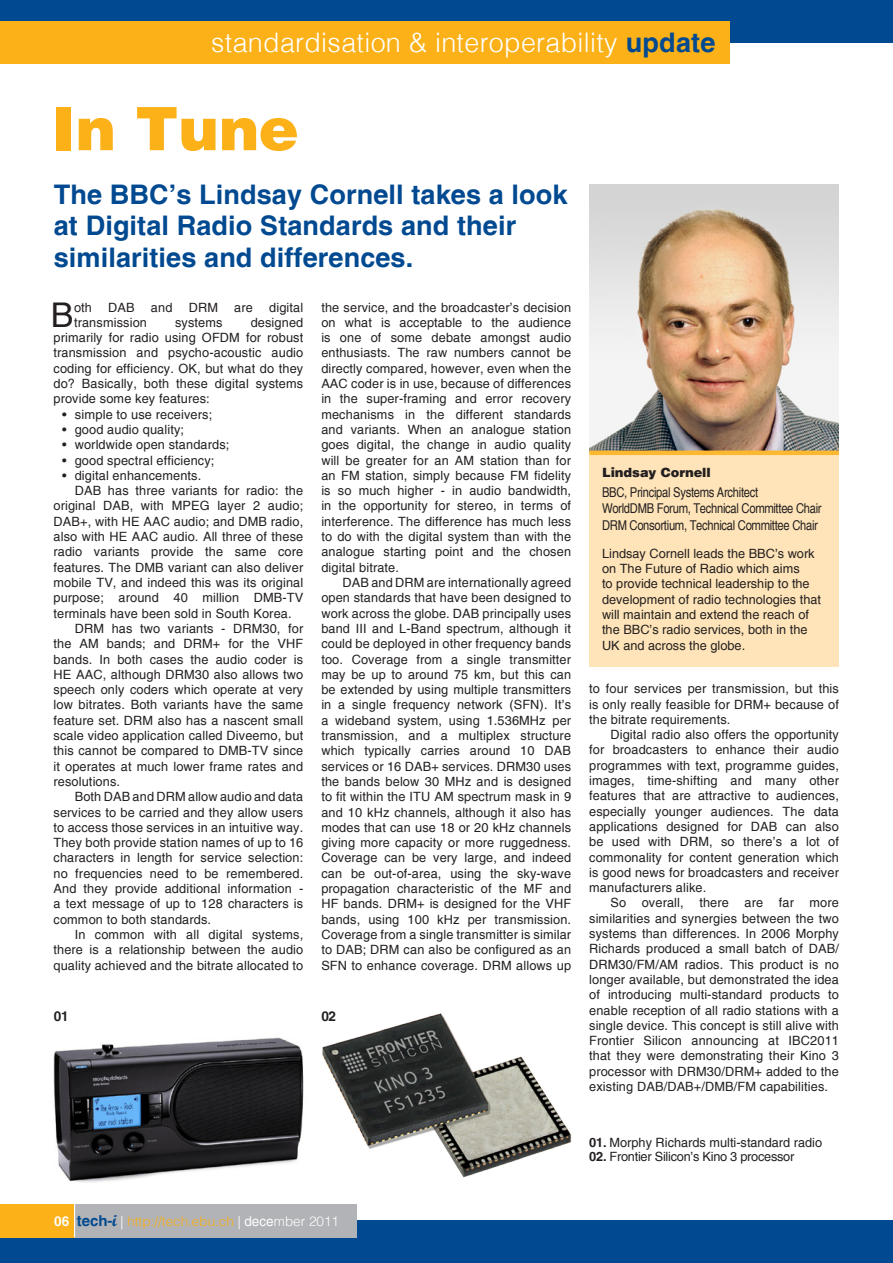
<style>
.page{position:relative;width:893px;height:1263px;background:#fff}
.page>*{position:absolute;margin:0;border:0;box-sizing:border-box;transform-origin:0 0}
.bullet{font:900 60px "Helvetica";color:#fbb117}
.para1{font:34.05px "Helvetica";color:#231f20}
.bullet-2{font:700 27px/31.5px "Helvetica";letter-spacing:.005em;color:#014990}
.t1{font:300 27px "Helvetica";letter-spacing:.01em;color:#fff}
.para_2{font:condensed 13.5px "Helvetica";letter-spacing:-.02em;color:#231f20}
.t2{font:300 13.5px "Helvetica";color:#fbb117}
.bullet-3{font:700 13.5px "Helvetica";color:#231f20}
.para_2-2{font:12.75px/15.3px "Helvetica";letter-spacing:.01em;color:#231f20;text-align:justify}
.para1-2{font:12.75px/15.3px "Helvetica";letter-spacing:.01em;color:#231f20;text-align:justify}
.numbers{font:12.75px/15.3px "Helvetica";color:#231f20}
.bullet-4{font:12.75px "Helvetica";color:#231f20}
.bullet-5{font:12.75px "Helvetica";letter-spacing:-.02em;color:#231f20}
.para_2-3{font:900 12.75px "Helvetica";color:#231f20}
.s1{font-weight:700;color:#014990}
.s2{font-weight:700}
.s3{font-weight:700;color:#fff}
.s4{font-weight:700;font-size:15px;color:#014990}
.s5{font-family:"Script MT Bold";font-weight:400;font-size:18px;color:#014990}
.s6{color:#fff}
.s7{font-weight:400;color:#fff}
</style>
<div class="page">
<div style="left:0;top:1220px;width:893px;height:43px;background:#014990"></div>
<div style="left:0;top:0;width:893px;height:42px;background:#014990"></div>
<div style="left:0;top:21px;width:730px;height:43px;background:#fbb117"></div>
<div style="left:74px;top:1204px;width:282px;height:33px;background:#b2b3b7"></div>
<div style="left:0;top:1204px;width:74px;height:33px;background:#fbb117"></div>
<hr style="left:74px;top:1204px;width:1px;height:33px;background:#fff">
<img style="left:53px;top:1037px;width:251px;height:146px">
<img style="left:322px;top:1013px;width:249px;height:165px">
<div style="left:589px;top:455px;width:250px;height:212px;background:#fee4b8"></div>
<img style="left:589px;top:184px;width:250px;height:267px">
<hr style="left:589px;top:451px;width:250px;height:4px;background:#fdb831">
<p class="t1" style="left:211px;top:26px;width:506px">standardisation &amp; interoperability <span class="s1">update</span></p>
<p class="bullet" style="left:52px;top:90px;width:248px">In Tune</p>
<p class="bullet-2" style="left:54px;top:180px;width:515px">The BBC’s Lindsay Cornell takes a look at Digital Radio Standards and their similarities and differences.</p>
<p class="para1" style="left:51px;top:295px;width:24px">B</p>
<p class="para1-2" style="left:74px;top:300px;width:19px">oth</p>
<p class="para1-2" style="left:108px;top:300px;width:28px">DAB</p>
<p class="para1-2" style="left:151px;top:300px;width:23px">and</p>
<p class="para1-2" style="left:189px;top:300px;width:31px">DRM</p>
<p class="para1-2" style="left:234px;top:300px;width:20px">are</p>
<p class="para1-2" style="left:269px;top:300px;width:36px">digital</p>
<p class="para_2-2" style="left:321px;top:300px;width:251px">the service, and the broadcaster’s decision on what is acceptable to the audience is one of some debate amongst audio enthusiasts. The raw numbers cannot be directly compared, however, even when the AAC coder is in use, because of differences in the super-framing and error recovery mechanisms in the different standards and variants. When an analogue station goes digital, the change in audio quality will be greater for an AM station than for an FM station, simply because FM fidelity is so much higher - in audio bandwidth, in the opportunity for stereo, in terms of interference. The difference has much less to do with the digital system than with the analogue starting point and the chosen digital bitrate.</p>
<p class="para_2-2" style="left:321px;top:575px;width:251px;text-indent:21px">DAB and DRM are internationally agreed open standards that have been designed to work across the globe. DAB principally uses band III and L-Band spectrum, although it could be deployed in other frequency bands too. Coverage from a single transmitter may be up to around 75 km, but this can be extended by using multiple transmitters in a single frequency network (SFN). It’s a wideband system, using 1.536MHz per transmission, and a multiplex structure which typically carries around 10 DAB services or 16 DAB+ services. DRM30 uses the bands below 30 MHz and is designed to fit within the ITU AM spectrum mask in 9 and 10 kHz channels, although it also has modes that can use 18 or 20 kHz channels giving more capacity or more ruggedness.<br>Coverage can be very large, and indeed can be out-of-area, using the sky-wave propagation characteristic of the MF and HF bands. DRM+ is designed for the VHF bands, using 100 kHz per transmission.<br>Coverage from a single transmitter is similar to DAB; DRM can also be configured as an SFN to enhance coverage. DRM allows up</p>
<p class="para1-2" style="left:54px;top:315px;width:251px;text-indent:197px">designed primarily for radio using OFDM for robust transmission and psycho-acoustic audio coding for efficiency. OK, but what do they do? Basically, both these digital systems provide some key features:</p>
<p class="para_2-2" style="left:62px;top:407px;width:152px">• simple to use receivers;</p>
<p class="para_2-2" style="left:62px;top:422px;width:124px">• good audio quality;</p>
<p class="para_2-2" style="left:62px;top:438px;width:169px">• worldwide open standards;</p>
<p class="para_2-2" style="left:62px;top:453px;width:154px">• good spectral efficiency;</p>
<p class="para_2-2" style="left:62px;top:468px;width:141px">• digital enhancements.</p>
<p class="para_2-2" style="left:54px;top:483px;width:251px;text-indent:21px">DAB has three variants for radio: the original DAB, with MPEG layer 2 audio; DAB+, with HE AAC audio; and DMB radio, also with HE AAC audio. All three of these radio variants provide the same core features. The DMB variant can also deliver mobile TV, and indeed this was its original purpose; around 40 million DMB-TV terminals have been sold in South Korea.</p>
<p class="para_2-2" style="left:54px;top:621px;width:251px;text-indent:21px">DRM has two variants - DRM30, for the AM bands; and DRM+ for the VHF bands. In both cases the audio coder is HE AAC, although DRM30 also allows two speech only coders which operate at very low bitrates. Both variants have the same feature set. DRM also has a nascent small scale video application called Diveemo, but this cannot be compared to DMB-TV since it operates at much lower frame rates and resolutions.</p>
<p class="para_2-2" style="left:54px;top:789px;width:251px;text-indent:21px">Both DAB and DRM allow audio and data services to be carried and they allow users to access those services in an intuitive way.<br>They both provide station names of up to 16 characters in length for service selection: no frequencies need to be remembered.<br>And they provide additional information - a text message of up to 128 characters is common to both standards.</p>
<p class="para_2-2" style="left:54px;top:927px;width:251px;text-indent:21px">In common with all digital systems, there is a relationship between the audio quality achieved and the bitrate allocated to</p>
<p class="para1-2" style="left:74px;top:315px;width:74px">transmission</p>
<p class="para1-2" style="left:175px;top:315px;width:49px">systems</p>
<p class="bullet-3" style="left:54px;top:1008px;width:16px">01</p>
<p class="bullet-3" style="left:321px;top:1008px;width:16px">02</p>
<p class="para_2-3" style="left:602px;top:465px;width:110px">Lindsay Cornell</p>
<p class="para_2" style="left:602px;top:483px;width:158px">BBC, Principal Systems Architect</p>
<p class="para_2" style="left:602px;top:500px;width:221px">WorldDMB Forum, Technical Committee Chair</p>
<p class="para_2" style="left:602px;top:516px;width:217px">DRM Consortium, Technical Committee Chair</p>
<p class="numbers" style="left:602px;top:546px;width:220px">Lindsay Cornell leads the BBC’s work on The Future of Radio which aims<br>to provide technical leadership to the development of radio technologies that will maintain and extend the reach of the BBC’s radio services, both in the UK and across the globe.</p>
<p class="para_2-2" style="left:589px;top:681px;width:251px">to four services per transmission, but this is only really feasible for DRM+ because of the bitrate requirements.</p>
<p class="para_2-2" style="left:589px;top:727px;width:251px;text-indent:21px">Digital radio also offers the opportunity for broadcasters to enhance their audio programmes with text, programme guides, images, time-shifting and many other features that are attractive to audiences, especially younger audiences. The data applications designed for DAB can also be used with DRM, so there’s a lot of commonality for content generation which is good news for broadcasters and receiver manufacturers alike.</p>
<p class="para_2-2" style="left:589px;top:896px;width:251px;text-indent:21px">So overall, there are far more similarities and synergies between the two systems than differences. In 2006 Morphy Richards produced a small batch of DAB/ DRM30/FM/AM radios. This product is no longer available, but demonstrated the idea of introducing multi-standard products to enable reception of all radio stations with a single device. This concept is still alive with Frontier Silicon announcing at IBC2011 that they were demonstrating their Kino 3 processor with DRM30/DRM+ added to the existing DAB/DAB+/DMB/FM capabilities.</p>
<p class="bullet-4" style="left:589px;top:1135px;width:234px"><span class="s2">01.</span> Morphy Richards multi-standard radio</p>
<p class="bullet-5" style="left:589px;top:1149px;width:207px"><span class="s2">02.</span> Frontier Silicon’s Kino 3 processor</p>
<p class="t2" style="left:54px;top:1213px;width:286px"><span class="s3">06</span> <span class="s4">tech-</span><span class="s5">i</span> <span class="s6">|</span> http://tech.ebu.ch <span class="s6">|</span> <span class="s7">dece</span><span class="s6">mber 2011</span></p>
</div>
